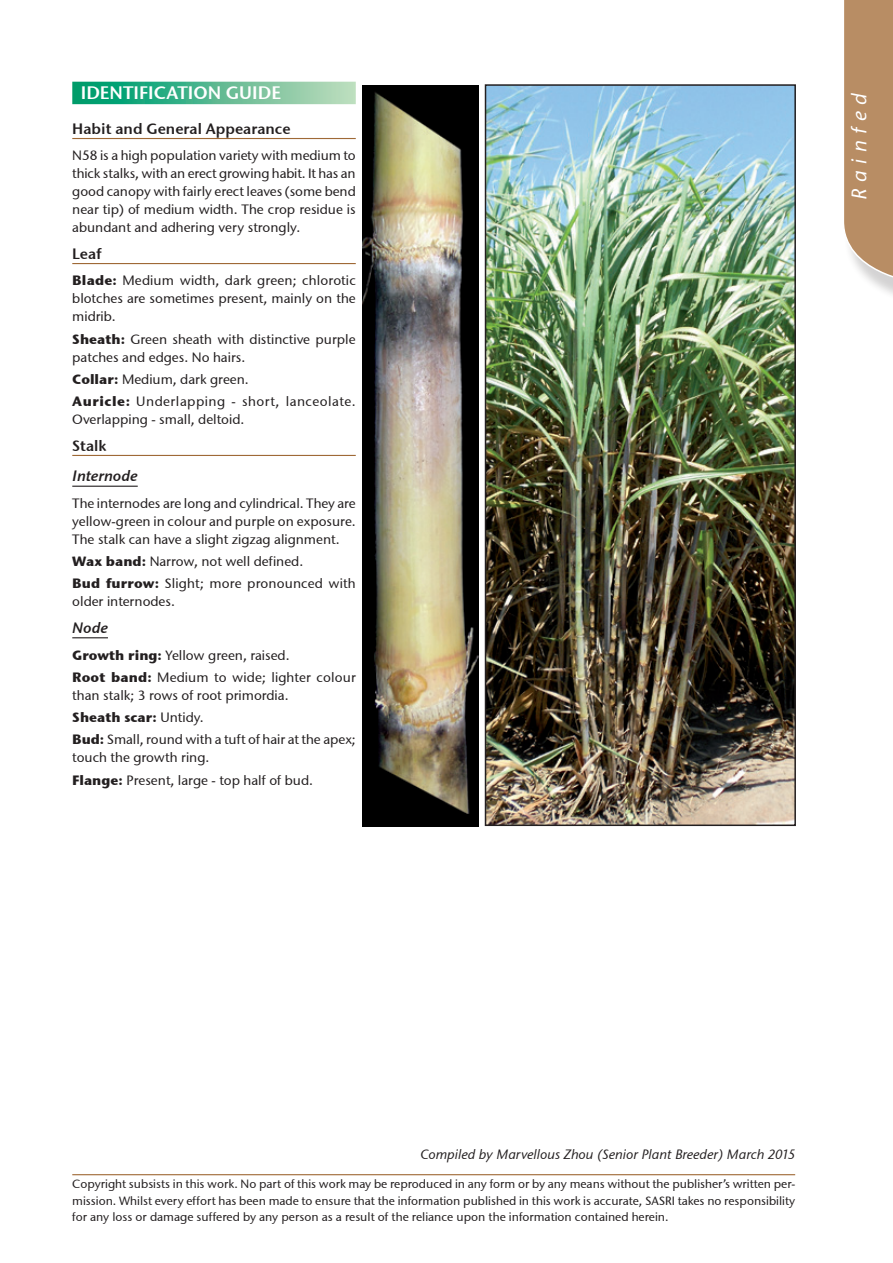
<style>
.page{position:relative;width:893px;height:1263px;background:#fff}
.page>*{position:absolute;margin:0;border:0;box-sizing:border-box;transform-origin:0 0}
.t1{font:italic 21px "Stone Sans ITCTT Medium";letter-spacing:.31em;color:#fff}
.Paragraph_Style_1{font:18px "Stone Sans Semi ITCTT";color:#fff}
.Paragraph_Style_2{font:15px "Stone Sans Semi ITCTT";color:#231f20}
.Paragraph_Style_3{font:15px "Stone Sans Semi ITCTT Italic";color:#231f20}
.Body_text{font:13.5px/18px "Stone Sans ITCTT Medium";color:#231f20}
.Body_text-2{font:13.5px/18px "Stone Sans ITCTT Medium";letter-spacing:.035em;color:#231f20}
.Body_text-3{font:italic 13.5px "Stone Sans ITCTT Medium";color:#231f20}
.Body_text-4{font:13.5px "Stone Sans ITCTT Bold";color:#231f20}
.copyright_note{font:12px/16.5px "Stone Sans ITCTT Medium";color:#231f20;text-align:justify}
.s1{font-family:"Stone Sans ITCTT Bold"}
.s2{font-family:"Stone Sans ITCTT Medium"}
</style>
<div class="page">
<hr style="left:72px;top:1174px;width:723px;height:1px;background:#9f6936">
<div style="left:72px;top:82px;width:284px;height:22px;background:linear-gradient(to right,#009767,#c3dcbd)"></div>
<hr style="left:72px;top:138px;width:284px;height:1px;background:#9f6936">
<hr style="left:72px;top:263px;width:284px;height:1px;background:#9f6936">
<hr style="left:72px;top:455px;width:284px;height:1px;background:#9f6936">
<hr style="left:72px;top:486px;width:66px;height:1px;background:#231f20">
<hr style="left:72px;top:637px;width:36px;height:1px;background:#231f20">
<img style="left:363px;top:85px;width:115px;height:741px">
<img style="left:488px;top:87px;width:305px;height:736px">
<div style="left:485px;top:84px;width:311px;height:742px;border:2px solid #231f20"></div>
<div style="left:843px;top:0;width:50px;height:308px;background:#231f20;opacity:.2"></div>
<svg style="left:843px;top:0;width:50px;height:284px;background:#be9772"></svg>
<p class="Paragraph_Style_1" style="left:81px;top:81px;width:202px">IDENTIFICATION GUIDE</p>
<p class="Paragraph_Style_2" style="left:72px;top:119px;width:220px">Habit and General Appearance</p>
<p class="Body_text" style="left:72px;top:146px;width:285px;text-align:justify">N58 is a high population variety with medium to thick stalks, with an erect growing habit. It has an good canopy with fairly erect leaves (some bend near tip) of medium width. The crop residue is abundant and adhering very strongly.</p>
<p class="Paragraph_Style_2" style="left:72px;top:244px;width:31px">Leaf</p>
<p class="Body_text" style="left:72px;top:271px;width:285px;text-align:justify"><span class="s1">Blade:</span> Medium width, dark green; chlorotic blotches are sometimes present, mainly on the midrib.</p>
<p class="Body_text" style="left:72px;top:330px;width:285px"><span class="s1">Sheath:</span> Green sheath with distinctive purple patches and edges. No hairs.</p>
<p class="Body_text" style="left:72px;top:370px;width:178px"><span class="s1">Collar:</span> Medium, dark green.</p>
<p class="Body_text-2" style="left:72px;top:392px;width:285px"><span class="s1">Auricle:</span> Underlapping - short, lanceolate.<br>Overlapping - small, deltoid.</p>
<p class="Paragraph_Style_2" style="left:72px;top:436px;width:36px">Stalk</p>
<p class="Paragraph_Style_3" style="left:72px;top:467px;width:67px">Internode</p>
<p class="Body_text" style="left:72px;top:494px;width:285px;text-align:justify">The internodes are long and cylindrical. They are yellow-green in colour and purple on exposure.<br>The stalk can have a slight zigzag alignment.</p>
<p class="Body_text" style="left:72px;top:552px;width:232px"><span class="s1">Wax band:</span> Narrow, not well defined.</p>
<p class="Body_text" style="left:72px;top:575px;width:285px"><span class="s1">Bud furrow:</span> Slight; more pronounced with older internodes.</p>
<p class="Paragraph_Style_3" style="left:72px;top:619px;width:37px">Node</p>
<p class="Body_text" style="left:72px;top:646px;width:219px"><span class="s1">Growth ring:</span> Yellow green, raised.</p>
<p class="Body_text" style="left:72px;top:668px;width:285px"><span class="s1">Root band:</span> Medium to wide; lighter colour than stalk; 3 rows of root primordia.</p>
<p class="Body_text-4" style="left:72px;top:708px;width:133px">Sheath scar: <span class="s2">Untidy.</span></p>
<p class="Body_text" style="left:72px;top:730px;width:285px"><span class="s1">Bud:</span> Small, round with a tuft of hair at the apex; touch the growth ring.</p>
<p class="Body_text" style="left:72px;top:771px;width:242px"><span class="s1">Flange:</span> Present, large - top half of bud.</p>
<p class="t1" style="left:846px;top:200px;width:108px;rotate:-90deg">Rainfed</p>
<p class="Body_text-3" style="left:421px;top:1146px;width:376px">Compiled by Marvellous Zhou (Senior Plant Breeder) March 2015</p>
<p class="copyright_note" style="left:72px;top:1175px;width:724px">Copyright subsists in this work. No part of this work may be reproduced in any form or by any means without the publisher’s written per&shy;mission. Whilst every effort has been made to ensure that the information published in this work is accurate, SASRI takes no responsibility for any loss or damage suffered by any person as a result of the reliance upon the information contained herein.</p>
</div>
